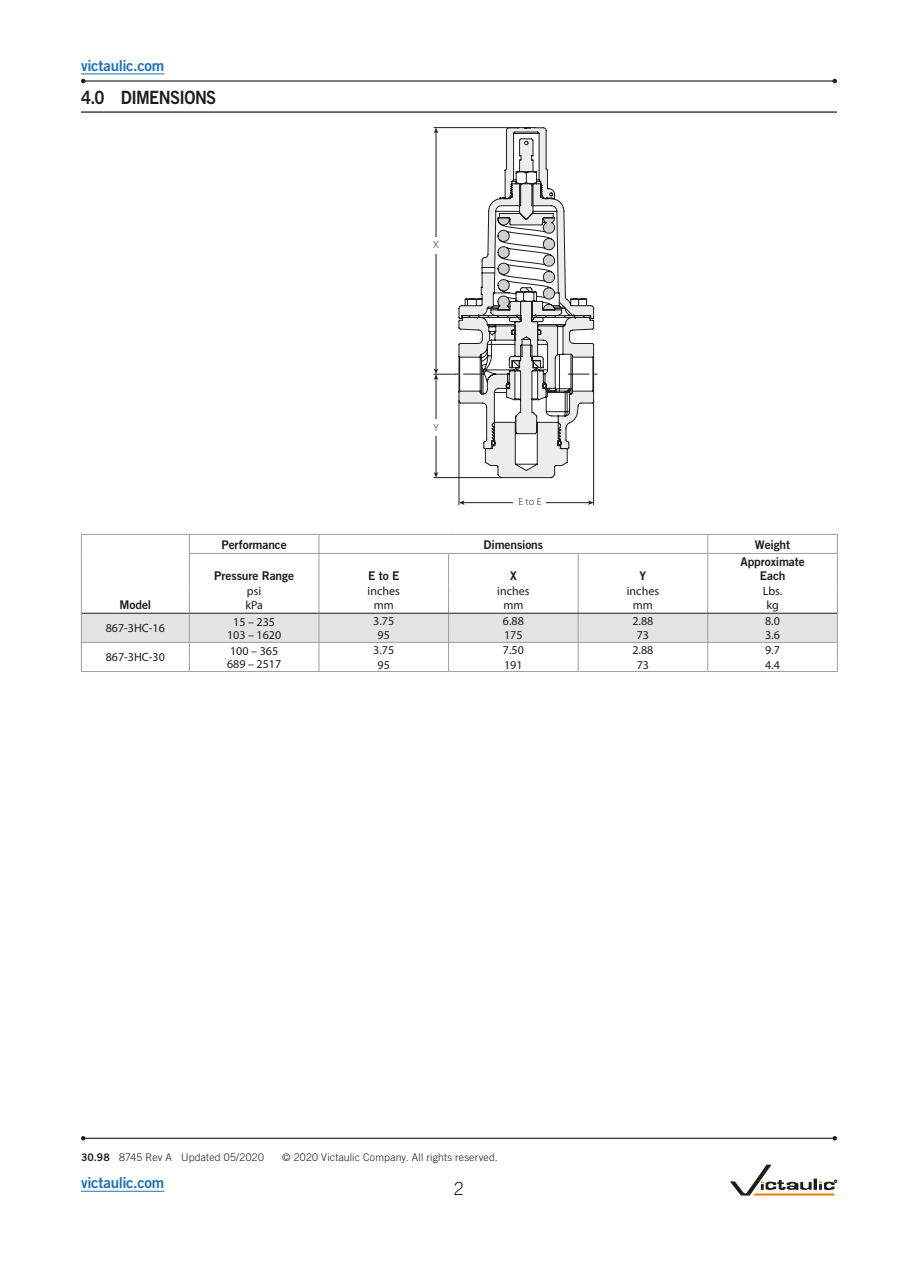
<style>
.page{position:relative;width:918px;height:1263px;background:#fff}
.page>*{position:absolute;margin:0;border:0;box-sizing:border-box;transform-origin:0 0}
.t1{font:18.3px "Trade Gothic LT Std Bd 2";letter-spacing:-.035em;color:#1d1d1b;scale:.9 1}
.t2{font:300 18px "Trade Gothic LT Std";color:#1d1d1b}
.t3{font:15px "Trade Gothic LT Std Bd 2";letter-spacing:-.02em;color:#1d71b8}
.t4{font:12px/13.5px "Myriad Pro";color:#1d1d1b;text-align:center}
.t5{font:12px/13.5px "Trade Gothic LT Std Bd 2";letter-spacing:-.005em;color:#1d1d1b;text-align:center}
.t6{font:300 10.5px "Trade Gothic LT Std";letter-spacing:.02em;color:#1d1d1b}
.t7{font:300 10.5px "Myriad Pro";color:#1d1d1b}
.s1{font-family:"Trade Gothic LT Std Bd 2";font-weight:400}
</style>
<div class="page">
<hr style="left:81px;top:1191px;width:83px;height:1px;background:#1d71b8">
<hr style="left:81px;top:111px;width:756px;height:2px;background:#1d1d1b">
<hr style="left:434px;top:127px;width:84px;height:1px;background:#1d1d1b">
<svg style="left:434px;top:128px;width:163px;height:350px"></svg>
<hr style="left:434px;top:477px;width:67px;height:1px;background:#1d1d1b">
<hr style="left:463px;top:502px;width:127px;height:1px;background:#1d1d1b">
<svg style="left:460px;top:500px;width:5px;height:5px"></svg>
<svg style="left:588px;top:500px;width:5px;height:5px"></svg>
<hr style="left:593px;top:400px;width:1px;height:105px;background:#1d1d1b">
<hr style="left:459px;top:400px;width:1px;height:105px;background:#1d1d1b">
<div style="left:430px;top:237px;width:13px;height:16px;background:#fff"></div>
<div style="left:430px;top:419px;width:13px;height:17px;background:#fff"></div>
<div style="left:513px;top:494px;width:33px;height:17px;background:#fff"></div>
<hr style="left:448px;top:554px;width:1px;height:30px;background:#9d9d9c">
<hr style="left:578px;top:554px;width:1px;height:30px;background:#9d9d9c">
<hr style="left:707px;top:554px;width:1px;height:30px;background:#9d9d9c">
<hr style="left:708px;top:534px;width:130px;height:1px;background:#9d9d9c">
<svg style="left:837px;top:535px;width:1px;height:18px"></svg>
<hr style="left:708px;top:553px;width:130px;height:1px;background:#9d9d9c">
<hr style="left:837px;top:554px;width:1px;height:30px;background:#9d9d9c">
<hr style="left:81px;top:534px;width:108px;height:1px;background:#9d9d9c">
<svg style="left:81px;top:535px;width:1px;height:18px"></svg>
<hr style="left:81px;top:553px;width:1px;height:31px;background:#9d9d9c">
<hr style="left:189px;top:534px;width:130px;height:1px;background:#9d9d9c">
<svg style="left:189px;top:535px;width:1px;height:18px"></svg>
<hr style="left:189px;top:553px;width:130px;height:1px;background:#9d9d9c">
<hr style="left:189px;top:554px;width:1px;height:30px;background:#9d9d9c">
<hr style="left:319px;top:554px;width:1px;height:30px;background:#9d9d9c">
<hr style="left:319px;top:671px;width:130px;height:1px;background:#9d9d9c">
<hr style="left:449px;top:671px;width:129px;height:1px;background:#9d9d9c">
<hr style="left:578px;top:671px;width:130px;height:1px;background:#9d9d9c">
<hr style="left:708px;top:671px;width:130px;height:1px;background:#9d9d9c">
<hr style="left:81px;top:671px;width:108px;height:1px;background:#9d9d9c">
<hr style="left:319px;top:534px;width:130px;height:1px;background:#9d9d9c">
<svg style="left:319px;top:535px;width:1px;height:18px"></svg>
<hr style="left:449px;top:534px;width:129px;height:1px;background:#9d9d9c">
<hr style="left:578px;top:534px;width:130px;height:1px;background:#9d9d9c">
<svg style="left:707px;top:535px;width:1px;height:18px"></svg>
<hr style="left:319px;top:553px;width:130px;height:1px;background:#9d9d9c">
<hr style="left:449px;top:553px;width:129px;height:1px;background:#9d9d9c">
<hr style="left:578px;top:553px;width:130px;height:1px;background:#9d9d9c">
<hr style="left:189px;top:671px;width:130px;height:1px;background:#9d9d9c">
<svg style="left:81px;top:584px;width:757px;height:87px"></svg>
<hr style="left:189px;top:642px;width:130px;height:1px;background:#9d9d9c">
<hr style="left:83px;top:80px;width:752px;height:2px;background:#1d1d1b">
<svg style="left:81px;top:79px;width:5px;height:4px"></svg>
<svg style="left:832px;top:79px;width:5px;height:4px"></svg>
<hr style="left:81px;top:74px;width:83px;height:1px;background:#1d71b8">
<hr style="left:83px;top:1138px;width:752px;height:1px;background:#1d1d1b">
<svg style="left:81px;top:1136px;width:5px;height:4px"></svg>
<svg style="left:832px;top:1136px;width:5px;height:4px"></svg>
<svg style="left:730px;top:1165px;width:107px;height:30px"></svg>
<p class="t3" style="left:81px;top:56px;width:85px">victaulic.com</p>
<h1 class="t1" style="left:81px;top:86px;width:152px">4.0 DIMENSIONS</h1>
<p class="t7" style="left:433px;top:238px;width:7px">X</p>
<p class="t7" style="left:433px;top:421px;width:7px">Y</p>
<p class="t7" style="left:518px;top:495px;width:25px">E to E</p>
<p class="t5" style="left:120px;top:598px;width:33px">Model</p>
<p class="t5" style="left:222px;top:538px;width:67px">Performance</p>
<p class="t5" style="left:484px;top:538px;width:61px">Dimensions</p>
<p class="t5" style="left:755px;top:538px;width:37px">Weight</p>
<p class="t5" style="left:214px;top:569px;width:81px">Pressure Range</p>
<p class="t5" style="left:368px;top:569px;width:33px">E to E</p>
<p class="t5" style="left:510px;top:569px;width:8px">X</p>
<p class="t5" style="left:640px;top:569px;width:8px">Y</p>
<p class="t5" style="left:740px;top:555px;width:66px">Approximate<br>Each</p>
<p class="t4" style="left:245px;top:584px;width:19px;text-align:left">psi kPa</p>
<p class="t4" style="left:368px;top:584px;width:34px">inches mm</p>
<p class="t4" style="left:497px;top:584px;width:34px">inches mm</p>
<p class="t4" style="left:627px;top:584px;width:34px">inches mm</p>
<p class="t4" style="left:763px;top:584px;width:21px">Lbs. kg</p>
<p class="t4" style="left:106px;top:621px;width:61px">867-3HC-16</p>
<p class="t4" style="left:227px;top:615px;width:56px">15 – 235<br>103 – 1620</p>
<p class="t4" style="left:373px;top:614px;width:22px">3.75</p>
<p class="t4" style="left:503px;top:614px;width:22px">6.88</p>
<p class="t4" style="left:632px;top:614px;width:22px">2.88</p>
<p class="t4" style="left:765px;top:614px;width:16px">8.0</p>
<p class="t4" style="left:378px;top:628px;width:14px">95</p>
<p class="t4" style="left:504px;top:628px;width:20px">175</p>
<p class="t4" style="left:637px;top:628px;width:14px">73</p>
<p class="t4" style="left:765px;top:628px;width:16px">3.6</p>
<p class="t4" style="left:106px;top:650px;width:61px">867-3HC-30</p>
<p class="t4" style="left:227px;top:644px;width:56px;text-align:left">100 – 365<br>689 – 2517</p>
<p class="t4" style="left:373px;top:643px;width:22px">3.75</p>
<p class="t4" style="left:503px;top:643px;width:22px">7.50</p>
<p class="t4" style="left:632px;top:643px;width:22px">2.88</p>
<p class="t4" style="left:765px;top:643px;width:16px">9.7</p>
<p class="t4" style="left:378px;top:658px;width:14px">95</p>
<p class="t4" style="left:504px;top:658px;width:20px">191</p>
<p class="t4" style="left:637px;top:658px;width:14px">73</p>
<p class="t4" style="left:765px;top:658px;width:16px">4.4</p>
<p class="t6" style="left:81px;top:1151px;width:184px"><span class="s1">30.98</span> 8745 Rev A Updated 05/2020</p>
<p class="t6" style="left:282px;top:1151px;width:217px">© 2020 Victaulic Company. All rights reserved.</p>
<p class="t3" style="left:81px;top:1173px;width:85px">victaulic.com</p>
<h2 class="t2" style="left:454px;top:1178px;width:12px">2</h2>
</div>
